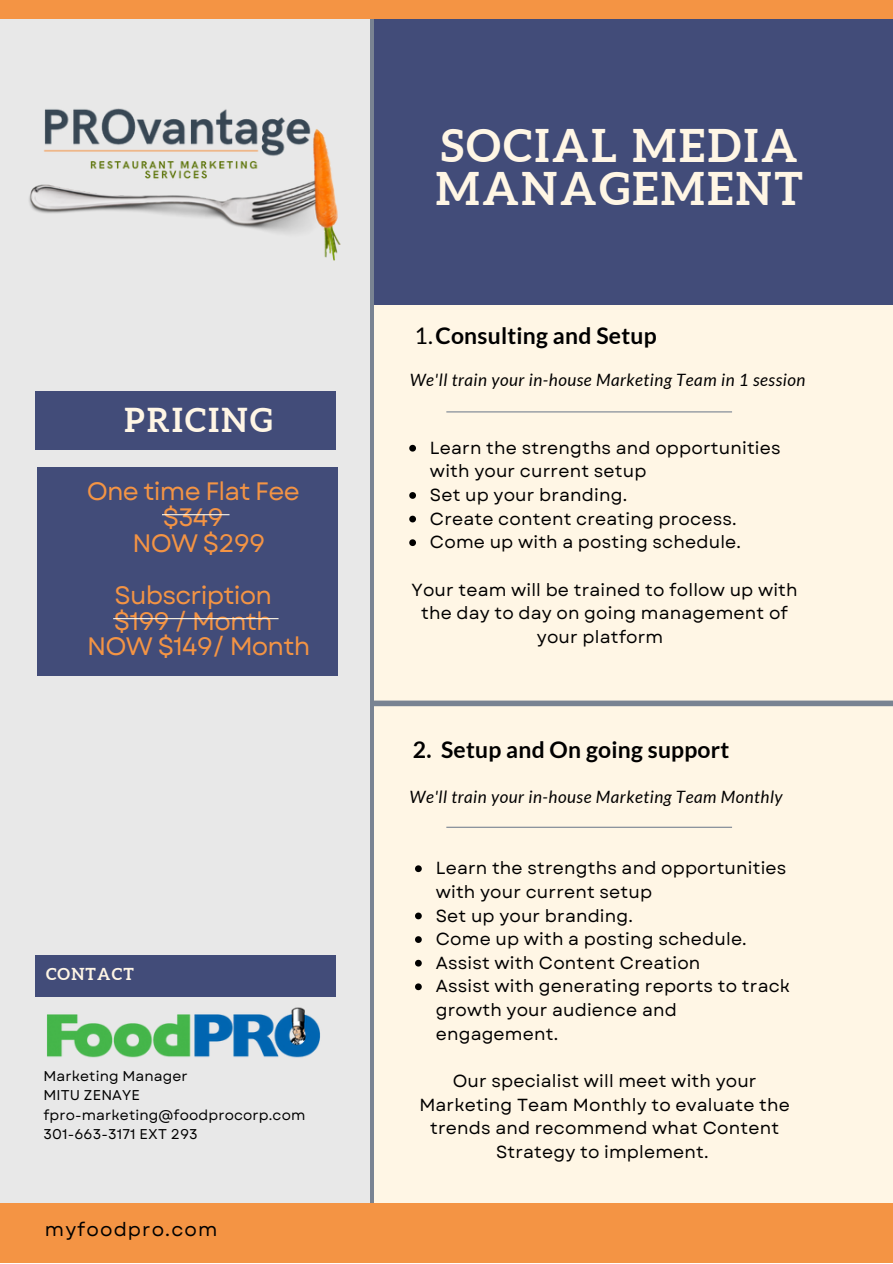
<style>
.page{position:relative;width:893px;height:1264px;background:#fff}
.page>*{position:absolute;margin:0;border:0;box-sizing:border-box;transform-origin:0 0}
.t1{font:700 45px/42.8px "Aleo";letter-spacing:.06em;color:#fff6e5}
.t2{font:700 33px "Aleo";letter-spacing:.07em;color:#fff6e5}
.t3{font:25.2px/27px "Garet";letter-spacing:-.03em;color:#f49444;text-align:center}
.t4{font:700 22.95px "Lato";letter-spacing:.01em;color:#000}
.t5{font:19.05px "Garet";letter-spacing:.06em;color:#000}
.t6{font:17.55px/23.5px "Garet";letter-spacing:.01em;color:#000}
.t7{font:italic 16.95px "Lato";letter-spacing:.03em;color:#000}
.t8{font:700 16.5px "Aleo";letter-spacing:.07em;color:#fff6e5}
.t9{font:14.1px "Garet";letter-spacing:.01em;color:#000}
.s1{color:rgb(66 76 121/.4)}
.s2{font-weight:400}
</style>
<div class="page">
<div style="left:0;top:0;width:892px;height:1262px;background:#fff6e5"></div>
<div style="left:309px;top:0;width:583px;height:305px;background:#424c79"></div>
<div style="left:0;top:0;width:370px;height:1262px;background:#e8e8e8"></div>
<div style="left:35px;top:391px;width:300px;height:59px;background:#424c79"></div>
<div style="left:37px;top:468px;width:301px;height:208px;background:#424c79"></div>
<div style="left:35px;top:954px;width:300px;height:42px;background:#424c79"></div>
<div style="left:0;top:1202px;width:892px;height:60px;background:#f49444"></div>
<div style="left:0;top:0;width:892px;height:19px;background:#f49444"></div>
<img style="left:47px;top:1007px;width:274px;height:51px">
<svg style="left:409px;top:445px;width:7px;height:6px"></svg>
<svg style="left:409px;top:492px;width:7px;height:7px"></svg>
<svg style="left:409px;top:515px;width:7px;height:7px"></svg>
<svg style="left:409px;top:539px;width:7px;height:7px"></svg>
<svg style="left:415px;top:865px;width:7px;height:7px"></svg>
<svg style="left:415px;top:912px;width:7px;height:7px"></svg>
<svg style="left:415px;top:936px;width:7px;height:6px"></svg>
<svg style="left:415px;top:959px;width:7px;height:7px"></svg>
<svg style="left:415px;top:983px;width:7px;height:7px"></svg>
<div style="left:374px;top:700px;width:518px;height:6px;background:#798392"></div>
<hr style="left:446px;top:826px;width:286px;height:1px;background:#798392">
<hr style="left:446px;top:411px;width:286px;height:1px;background:#798392">
<hr style="left:162px;top:514px;width:67px;height:1px;background:#fff6e5">
<hr style="left:113px;top:618px;width:165px;height:1px;background:#fff6e5">
<img style="left:29px;top:108px;width:312px;height:153px">
<p class="t2" style="left:125px;top:401px;width:149px">PRICING</p>
<p class="t3" style="left:87px;top:478px;width:214px">One time Flat Fee <span class="s1">$349</span></p>
<p class="t3" style="left:132px;top:530px;width:134px">NOW $299</p>
<p class="t3" style="left:115px;top:581px;width:159px">Subscription</p>
<p class="t3" style="left:114px;top:607px;width:160px">$199 / Month</p>
<p class="t3" style="left:87px;top:633px;width:225px">NOW $149/ Month</p>
<p class="t8" style="left:46px;top:964px;width:89px">CONTACT</p>
<p class="t9" style="left:43px;top:1066px;width:146px">Marketing Manager</p>
<p class="t9" style="left:43px;top:1085px;width:98px">MITU ZENAYE</p>
<p class="t9" style="left:43px;top:1104px;width:263px">fpro-marketing@foodprocorp.com</p>
<p class="t9" style="left:43px;top:1123px;width:156px">301-663-3171 EXT 293</p>
<p class="t5" style="left:45px;top:1215px;width:174px">myfoodpro.com</p>
<p class="t1" style="left:436px;top:124px;width:368px">SOCIAL MEDIA<br>MANAGEMENT</p>
<p class="t4" style="left:414px;top:322px;width:243px"><span class="s2">1.</span>Consulting and Setup</p>
<p class="t7" style="left:410px;top:369px;width:397px">We'll train your in-house Marketing Team in 1 session</p>
<p class="t6" style="left:430px;top:436px;width:352px">Learn the strengths and opportunities with your current setup</p>
<p class="t6" style="left:430px;top:483px;width:199px">Set up your branding.</p>
<p class="t6" style="left:430px;top:507px;width:308px">Create content creating process.</p>
<p class="t6" style="left:430px;top:530px;width:312px">Come up with a posting schedule.</p>
<p class="t6" style="left:411px;top:577px;width:387px;text-align:center">Your team will be trained to follow up with the day to day on going management of your platform</p>
<p class="t4" style="left:413px;top:735px;width:318px">2. Setup and On going support</p>
<p class="t7" style="left:409px;top:786px;width:374px">We'll train your in-house Marketing Team Monthly</p>
<p class="t6" style="left:435px;top:856px;width:352px">Learn the strengths and opportunities with your current setup</p>
<p class="t6" style="left:435px;top:903px;width:199px">Set up your branding.</p>
<p class="t6" style="left:435px;top:927px;width:312px">Come up with a posting schedule.</p>
<p class="t6" style="left:435px;top:951px;width:266px">Assist with Content Creation</p>
<p class="t6" style="left:435px;top:974px;width:356px">Assist with generating reports to track growth your audience and engagement.</p>
<p class="t6" style="left:419px;top:1069px;width:372px;text-align:center">Our specialist will meet with your<br>Marketing Team Monthly to evaluate the trends and recommend what Content<br>Strategy to implement.</p>
</div>
